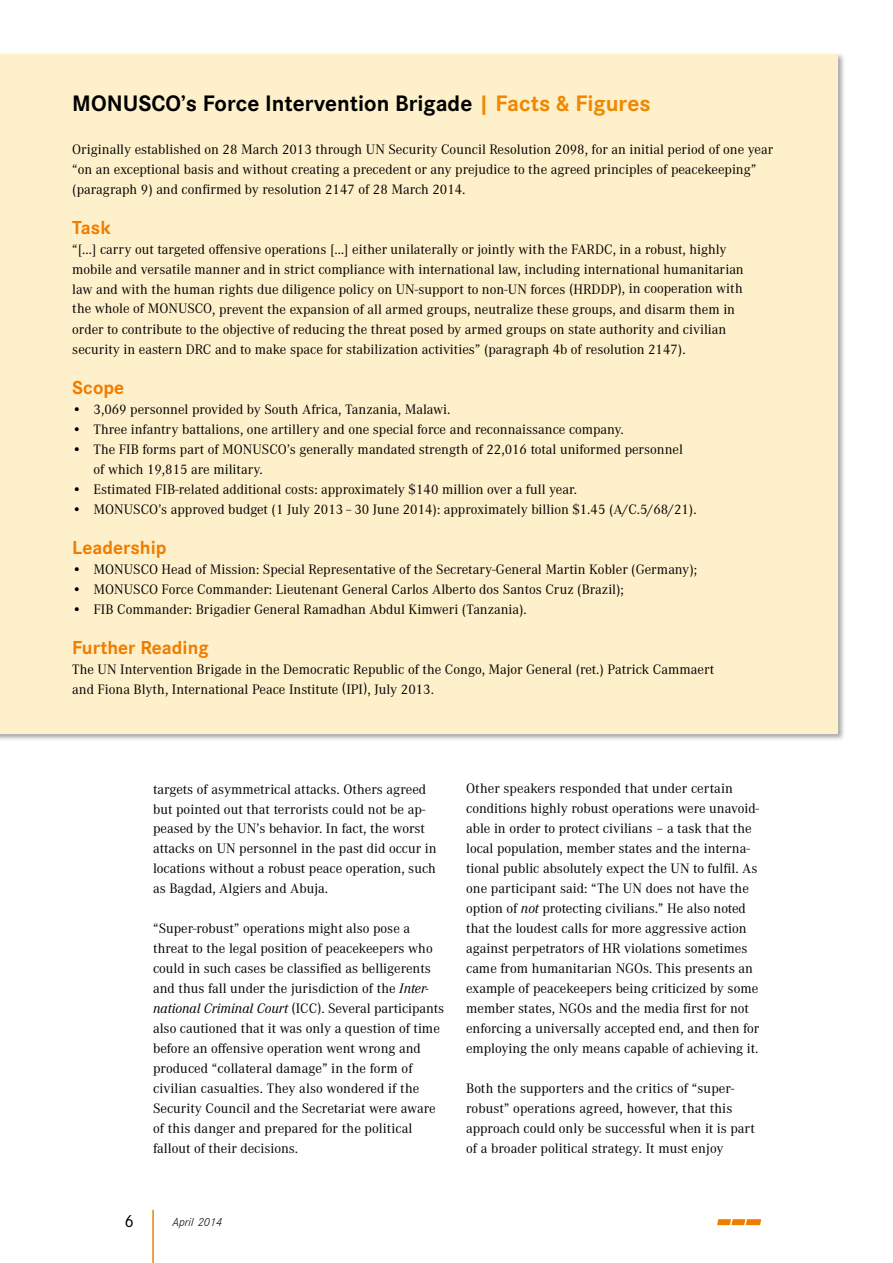
<style>
.page{position:relative;width:893px;height:1263px;background:#fff}
.page>*{position:absolute;margin:0;border:0;box-sizing:border-box;transform-origin:0 0}
.t1{font:700 23.25px "Corporate S";color:#000}
.t2{font:700 19.5px "Corporate S";color:#ef7d00}
.t3{font:18px "Corporate S";color:#000}
.t4{font:14.25px/20px "Corporate A";color:#000}
.t5{font:italic 300 12px "Corporate S";color:#000}
.s1{color:#f18700}
.s2{font-style:italic}
</style>
<div class="page">
<svg style="left:717px;top:1219px;width:44px;height:6px"></svg>
<hr style="left:152px;top:1210px;width:2px;height:53px;background:#ef7d00">
<div style="left:0;top:52px;width:845px;height:689px;background:#000;opacity:.34"></div>
<div style="left:0;top:54px;width:838px;height:679px;background:#fef0ca"></div>
<h1 class="t1" style="left:72px;top:87px;width:580px">MONUSCO’s Force Intervention Brigade <span class="s1">| Facts &amp; Figures</span></h1>
<p class="t4" style="left:72px;top:139px;width:702px">Originally established on 28 March 2013 through UN Security Council Resolution 2098, for an initial period of one year “on an exceptional basis and without creating a precedent or any prejudice to the agreed principles of peacekeeping” (paragraph 9) and confirmed by resolution 2147 of 28 March 2014.</p>
<h2 class="t2" style="left:72px;top:214px;width:40px">Task</h2>
<p class="t4" style="left:72px;top:239px;width:673px">“[…] carry out targeted offensive operations […] either unilaterally or jointly with the FARDC, in a robust, highly mobile and versatile manner and in strict compliance with international law, including international humanitarian law and with the human rights due diligence policy on UN-support to non-UN forces (HRDDP), in cooperation with the whole of MONUSCO, prevent the expansion of all armed groups, neutralize these groups, and disarm them in order to contribute to the objective of reducing the threat posed by armed groups on state authority and civilian security in eastern DRC and to make space for stabilization activities” (paragraph 4b of resolution 2147).</p>
<h2 class="t2" style="left:72px;top:374px;width:53px">Scope</h2>
<p class="t4" style="left:72px;top:398px;width:380px">• 3,069 personnel provided by South Africa, Tanzania, Malawi.</p>
<p class="t4" style="left:72px;top:418px;width:553px">• Three infantry battalions, one artillery and one special force and reconnaissance company.</p>
<p class="t4" style="left:94px;top:438px;width:591px;text-indent:-21px">• The FIB forms part of MONUSCO’s generally mandated strength of 22,016 total uniformed personnel of which 19,815 are military.</p>
<p class="t4" style="left:72px;top:478px;width:506px">• Estimated FIB-related additional costs: approximately $140 million over a full year.</p>
<p class="t4" style="left:72px;top:498px;width:626px">• MONUSCO’s approved budget (1 July 2013 – 30 June 2014): approximately billion $1.45 (A/C.5/68/21).</p>
<h2 class="t2" style="left:72px;top:534px;width:96px">Leadership</h2>
<p class="t4" style="left:72px;top:558px;width:626px">• MONUSCO Head of Mission: Special Representative of the Secretary-General Martin Kobler (Germany);</p>
<p class="t4" style="left:72px;top:578px;width:553px">• MONUSCO Force Commander: Lieutenant General Carlos Alberto dos Santos Cruz (Brazil);</p>
<p class="t4" style="left:72px;top:598px;width:456px">• FIB Commander: Brigadier General Ramadhan Abdul Kimweri (Tanzania).</p>
<h2 class="t2" style="left:72px;top:634px;width:138px">Further Reading</h2>
<p class="t4" style="left:72px;top:658px;width:643px">The UN Intervention Brigade in the Democratic Republic of the Congo, Major General (ret.) Patrick Cammaert and Fiona Blyth, International Peace Institute (IPI), July 2013.</p>
<p class="t4" style="left:153px;top:778px;width:285px">targets of asymmetrical attacks. Others agreed but pointed out that terrorists could not be ap&shy;peased by the UN’s behavior. In fact, the worst attacks on UN personnel in the past did occur in locations without a robust peace operation, such as Bagdad, Algiers and Abuja.</p>
<p class="t4" style="left:153px;top:918px;width:293px">“Super-robust” operations might also pose a threat to the legal position of peacekeepers who could in such cases be classified as belligerents and thus fall under the jurisdiction of the <span class="s2">Inter&shy;national Criminal Court</span> (ICC). Several participants also cautioned that it was only a question of time before an offensive operation went wrong and produced “collateral damage” in the form of civilian casualties. They also wondered if the Security Council and the Secretariat were aware of this danger and prepared for the political fallout of their decisions.</p>
<p class="t4" style="left:466px;top:778px;width:295px">Other speakers responded that under certain conditions highly robust operations were unavoid&shy;able in order to protect civilians – a task that the local population, member states and the interna&shy;tional public absolutely expect the UN to fulfil. As one participant said: “The UN does not have the option of <span class="s2">not</span> protecting civilians.” He also noted that the loudest calls for more aggressive action against perpetrators of HR violations sometimes came from humanitarian NGOs. This presents an example of peacekeepers being criticized by some member states, NGOs and the media first for not enforcing a universally accepted end, and then for employing the only means capable of achieving it.</p>
<p class="t4" style="left:466px;top:1078px;width:290px">Both the supporters and the critics of “super&shy;robust” operations agreed, however, that this approach could only be successful when it is part of a broader political strategy. It must enjoy</p>
<p class="t3" style="left:124px;top:1209px;width:11px">6</p>
<p class="t5" style="left:173px;top:1215px;width:51px">April 2014</p>
</div>
